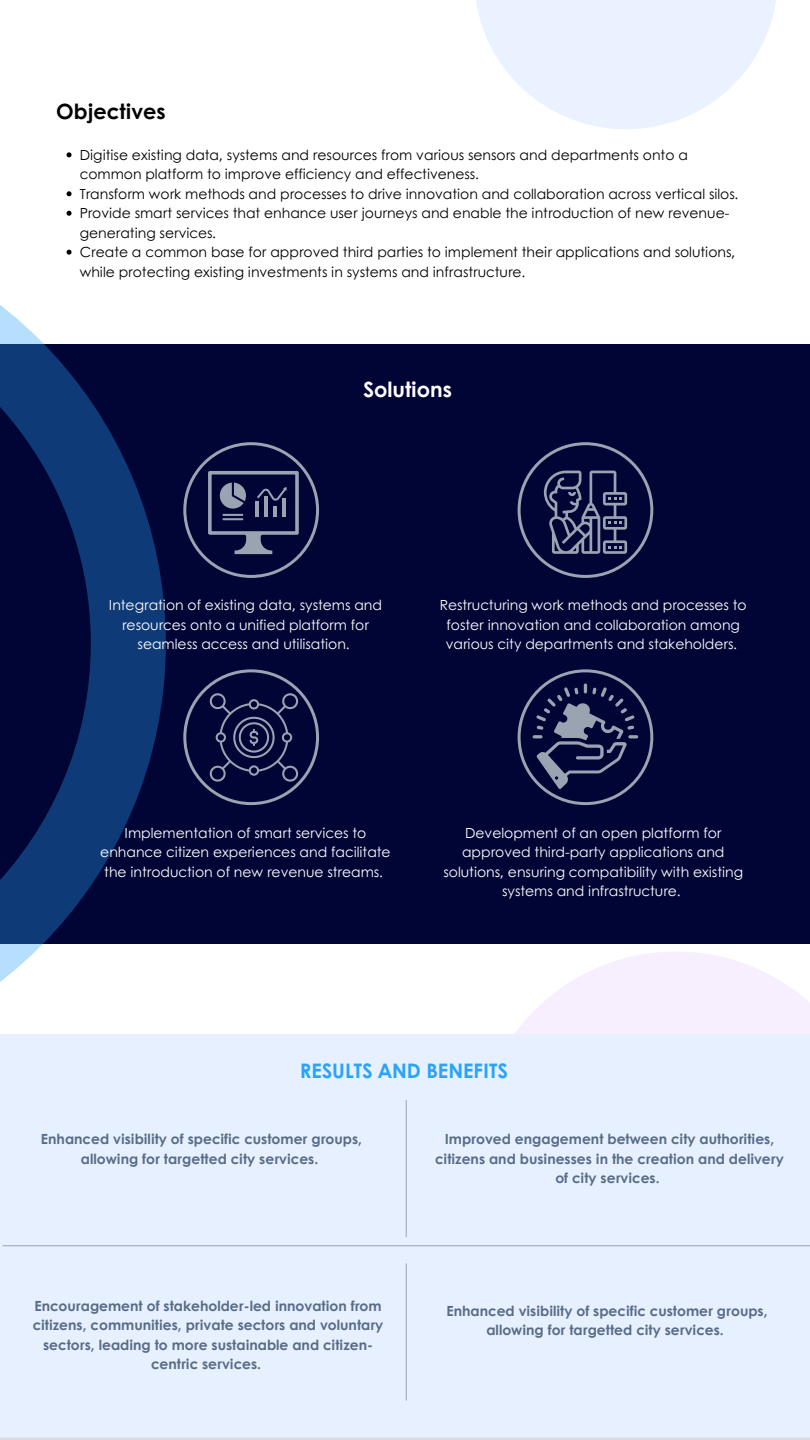
<style>
.page{position:relative;width:810px;height:1440px;background:#fff}
.page>*{position:absolute;margin:0;border:0;box-sizing:border-box;transform-origin:0 0}
.t1{font:700 21px "Century Gothic";color:#000}
.t2{font:700 21px "Century Gothic";color:#fff}
.t3{font:700 20px "Century Gothic";color:#2aa3f9}
.t4{font:14px/19.5px "Century Gothic";color:#000}
.t5{font:14px/19.5px "Century Gothic";color:#fff;text-align:center}
.t6{font:700 14px/19.5px "Century Gothic";color:#586c87;text-align:center}
</style>
<div class="page">
<svg style="left:515px;top:952px;width:295px;height:82px;fill:#f8effe"></svg>
<div style="left:0;top:1034px;width:810px;height:404px;background:#e6f0ff"></div>
<svg style="left:476px;top:0;width:300px;height:129px"></svg>
<div style="left:0;top:344px;width:810px;height:599px;background:#000535"></div>
<svg style="left:0;top:249px;width:166px;height:733px"></svg>
<hr style="left:0;top:1438px;width:810px;height:2px;background:#d9d9d9">
<svg style="left:183px;top:442px;width:136px;height:136px"></svg>
<hr style="left:282px;top:498px;width:4px;height:19px;background:#99a3b1">
<hr style="left:273px;top:506px;width:4px;height:11px;background:#99a3b1">
<hr style="left:264px;top:496px;width:4px;height:21px;background:#99a3b1">
<hr style="left:255px;top:502px;width:4px;height:15px;background:#99a3b1">
<svg style="left:518px;top:442px;width:135px;height:136px"></svg>
<svg style="left:183px;top:669px;width:136px;height:136px"></svg>
<svg style="left:518px;top:669px;width:135px;height:136px"></svg>
<svg style="left:67px;top:152px;width:5px;height:5px"></svg>
<svg style="left:67px;top:191px;width:5px;height:5px"></svg>
<svg style="left:67px;top:211px;width:5px;height:5px"></svg>
<svg style="left:67px;top:250px;width:5px;height:5px"></svg>
<hr style="left:406px;top:1263px;width:1px;height:138px;background:#99a3b1">
<hr style="left:406px;top:1100px;width:1px;height:137px;background:#99a3b1">
<hr style="left:3px;top:1245px;width:807px;height:1px;background:#99a3b1">
<p class="t1" style="left:56px;top:95px;width:111px">Objectives</p>
<p class="t4" style="left:80px;top:144px;width:610px">Digitise existing data, systems and resources from various sensors and departments onto a common platform to improve efficiency and effectiveness.</p>
<p class="t4" style="left:80px;top:183px;width:660px">Transform work methods and processes to drive innovation and collaboration across vertical silos.</p>
<p class="t4" style="left:80px;top:203px;width:651px">Provide smart services that enhance user journeys and enable the introduction of new revenue&shy;generating services.</p>
<p class="t4" style="left:80px;top:242px;width:657px">Create a common base for approved third parties to implement their applications and solutions, while protecting existing investments in systems and infrastructure.</p>
<p class="t2" style="left:363px;top:373px;width:90px">Solutions</p>
<p class="t5" style="left:109px;top:595px;width:275px">Integration of existing data, systems and resources onto a unified platform for seamless access and utilisation.</p>
<p class="t5" style="left:440px;top:595px;width:308px">Restructuring work methods and processes to foster innovation and collaboration among various city departments and stakeholders.</p>
<p class="t5" style="left:100px;top:822px;width:292px">Implementation of smart services to enhance citizen experiences and facilitate the introduction of new revenue streams.</p>
<p class="t5" style="left:444px;top:822px;width:301px">Development of an open platform for approved third-party applications and solutions, ensuring compatibility with existing systems and infrastructure.</p>
<p class="t3" style="left:300px;top:1056px;width:209px">RESULTS AND BENEFITS</p>
<p class="t6" style="left:41px;top:1129px;width:323px">Enhanced visibility of specific customer groups, allowing for targetted city services.</p>
<p class="t6" style="left:33px;top:1295px;width:352px">Encouragement of stakeholder-led innovation from citizens, communities, private sectors and voluntary sectors, leading to more sustainable and citizen&shy;centric services.</p>
<p class="t6" style="left:435px;top:1129px;width:350px">Improved engagement between city authorities, citizens and businesses in the creation and delivery of city services.</p>
<p class="t6" style="left:447px;top:1301px;width:323px">Enhanced visibility of specific customer groups, allowing for targetted city services.</p>
</div>
